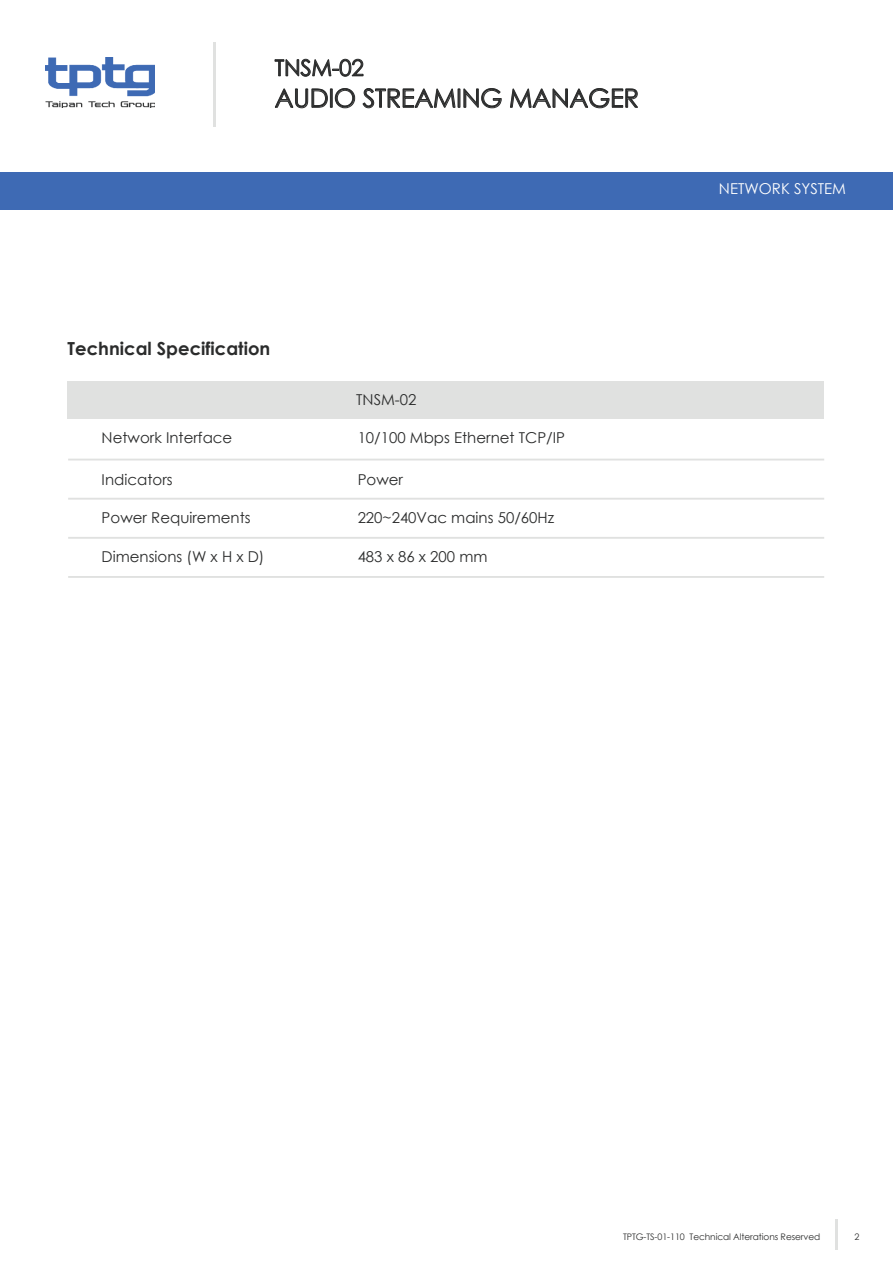
<style>
.page{position:relative;width:893px;height:1263px;background:#fff}
.page>*{position:absolute;margin:0;border:0;box-sizing:border-box;transform-origin:0 0}
.t1{font:25.5px "Century Gothic";letter-spacing:-.01em;color:#2b2c2c}
.t2{font:22.5px "Century Gothic";letter-spacing:-.01em;color:#2b2c2c}
.t3{font:700 18px "Century Gothic";color:#2b2c2c}
.t4{font:15px "Century Gothic";color:#2b2c2c}
.t5{font:15px "Century Gothic";color:#fff}
.t6{font:9px "Century Gothic";letter-spacing:-.01em;color:#2b2c2c}
</style>
<div class="page">
<img style="left:45px;top:58px;width:110px;height:49px">
<hr style="left:213px;top:43px;width:3px;height:84px;background:#e0e1e0">
<svg style="left:275px;top:59px;width:88px;height:18px"></svg>
<svg style="left:275px;top:88px;width:80px;height:20px"></svg>
<svg style="left:362px;top:88px;width:140px;height:20px"></svg>
<svg style="left:510px;top:88px;width:128px;height:20px"></svg>
<hr style="left:835px;top:1219px;width:3px;height:31px;background:#e0e1e0">
<div style="left:0;top:172px;width:893px;height:37px;background:#3e6ab4"></div>
<div style="left:68px;top:381px;width:756px;height:37px;background:#e0e1e0"></div>
<hr style="left:68px;top:459px;width:756px;height:1px;background:#e0e1e0">
<hr style="left:68px;top:498px;width:756px;height:2px;background:#e0e1e0">
<hr style="left:68px;top:537px;width:756px;height:2px;background:#e0e1e0">
<hr style="left:68px;top:576px;width:756px;height:2px;background:#e0e1e0">
<h2 class="t2" style="left:275px;top:52px;width:91px">TNSM-02</h2>
<h1 class="t1" style="left:275px;top:80px;width:366px">AUDIO STREAMING MANAGER</h1>
<p class="t3" style="left:68px;top:335px;width:204px">Technical Specification</p>
<p class="t4" style="left:102px;top:427px;width:132px">Network Interface</p>
<p class="t4" style="left:102px;top:469px;width:73px">Indicators</p>
<p class="t4" style="left:102px;top:507px;width:150px">Power Requirements</p>
<p class="t4" style="left:102px;top:546px;width:164px">Dimensions (W x H x D)</p>
<p class="t4" style="left:356px;top:389px;width:62px">TNSM-02</p>
<p class="t4" style="left:358px;top:427px;width:209px">10/100 Mbps Ethernet TCP/IP</p>
<p class="t4" style="left:358px;top:469px;width:47px">Power</p>
<p class="t4" style="left:358px;top:507px;width:198px">220~240Vac mains 50/60Hz</p>
<p class="t4" style="left:358px;top:546px;width:131px">483 x 86 x 200 mm</p>
<p class="t5" style="left:719px;top:179px;width:129px">NETWORK SYSTEM</p>
<p class="t6" style="left:623px;top:1230px;width:199px">TPTG-TS-01-110 Technical Alterations Reserved</p>
<p class="t6" style="left:854px;top:1230px;width:6px">2</p>
</div>
